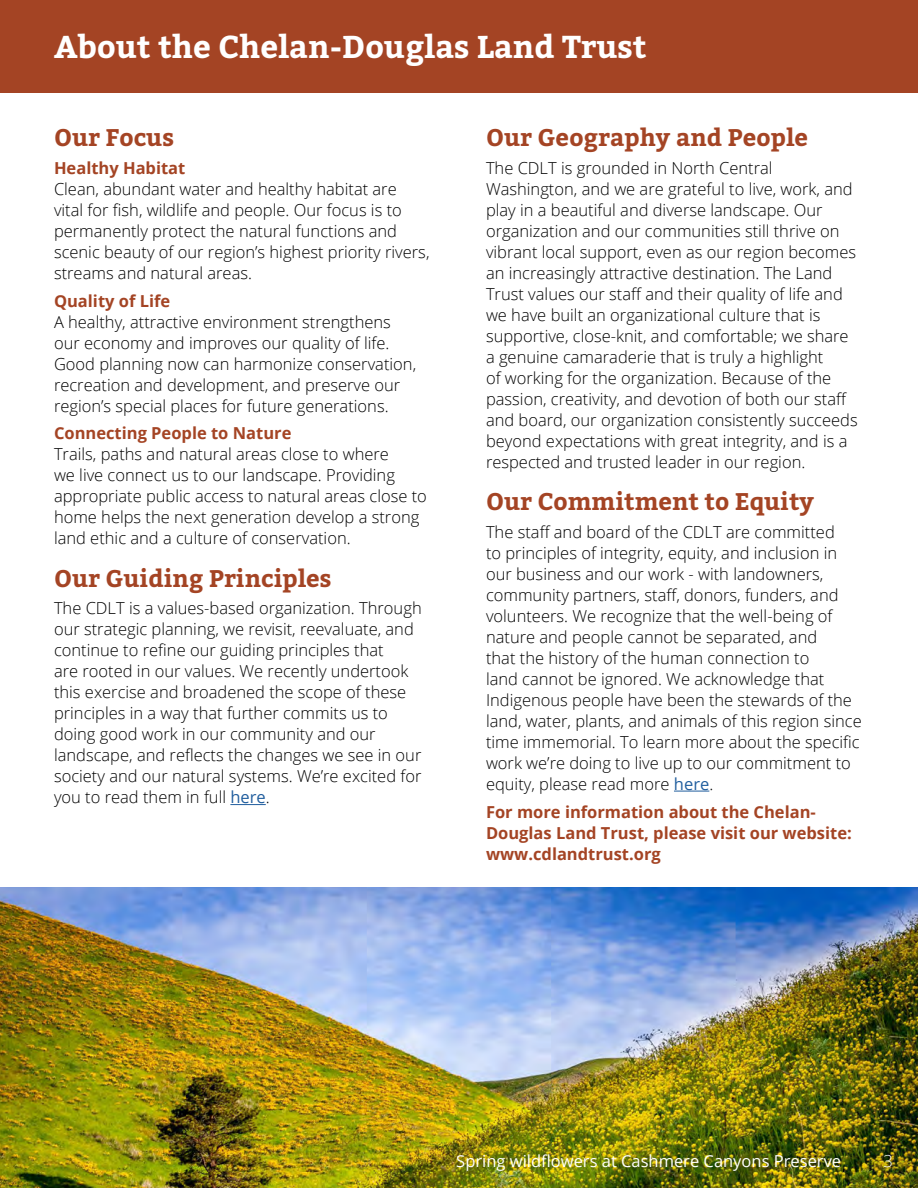
<style>
.page{position:relative;width:918px;height:1188px;background:#fff}
.page>*{position:absolute;margin:0;border:0;box-sizing:border-box;transform-origin:0 0}
.t1{font:700 31.5px "Bitter";color:#fff}
.t2{font:700 24px "Bitter";color:#a44424}
.t3{font:300 16.5px/21px "Open Sans";color:#000}
.t4{font:700 16.5px/21px "Open Sans";color:#a44424}
.t5{font:16.5px "Open Sans";color:#fff}
.t6{font:300 16.5px "Open Sans";color:#fff}
.s1{font-weight:400;color:#215e9e}
</style>
<div class="page">
<hr style="left:230px;top:804px;width:36px;height:1px;background:#215e9e">
<hr style="left:674px;top:791px;width:35px;height:1px;background:#215e9e">
<div style="left:0;top:0;width:918px;height:92px;background:#a44424"></div>
<img style="left:0;top:888px;width:918px;height:300px">
<h1 class="t1" style="left:54px;top:27px;width:594px">About the Chelan-Douglas Land Trust</h1>
<h2 class="t2" style="left:54px;top:122px;width:122px">Our Focus</h2>
<p class="t4" style="left:54px;top:157px;width:133px">Healthy Habitat</p>
<p class="t3" style="left:54px;top:178px;width:377px">Clean, abundant water and healthy habitat are vital for fish, wildlife and people. Our focus is to permanently protect the natural functions and scenic beauty of our region’s highest priority rivers, streams and natural areas.</p>
<p class="t4" style="left:54px;top:290px;width:118px">Quality of Life</p>
<p class="t3" style="left:54px;top:311px;width:364px">A healthy, attractive environment strengthens our economy and improves our quality of life.<br>Good planning now can harmonize conservation, recreation and development, and preserve our region’s special places for future generations.</p>
<p class="t4" style="left:54px;top:422px;width:239px">Connecting People to Nature</p>
<p class="t3" style="left:54px;top:443px;width:374px">Trails, paths and natural areas close to where<br>we live connect us to our landscape. Providing appropriate public access to natural areas close to home helps the next generation develop a strong land ethic and a culture of conservation.</p>
<h2 class="t2" style="left:54px;top:562px;width:279px">Our Guiding Principles</h2>
<p class="t3" style="left:54px;top:597px;width:369px">The CDLT is a values-based organization. Through our strategic planning, we revisit, reevaluate, and continue to refine our guiding principles that<br>are rooted in our values. We recently undertook this exercise and broadened the scope of these principles in a way that further commits us to doing good work in our community and our landscape, and reflects the changes we see in our society and our natural systems. We’re excited for you to read them in full <span class="s1">here</span>.</p>
<h2 class="t2" style="left:486px;top:122px;width:324px">Our Geography and People</h2>
<p class="t3" style="left:486px;top:157px;width:373px">The CDLT is grounded in North Central Washington, and we are grateful to live, work, and play in a beautiful and diverse landscape. Our organization and our communities still thrive on vibrant local support, even as our region becomes an increasingly attractive destination. The Land Trust values our staff and their quality of life and we have built an organizational culture that is supportive, close-knit, and comfortable; we share a genuine camaraderie that is truly a highlight<br>of working for the organization. Because of the passion, creativity, and devotion of both our staff and board, our organization consistently succeeds beyond expectations with great integrity, and is a respected and trusted leader in our region.</p>
<h2 class="t2" style="left:486px;top:486px;width:329px">Our Commitment to Equity</h2>
<p class="t3" style="left:486px;top:521px;width:377px">The staff and board of the CDLT are committed<br>to principles of integrity, equity, and inclusion in our business and our work - with landowners, community partners, staff, donors, funders, and volunteers. We recognize that the well-being of nature and people cannot be separated, and<br>that the history of the human connection to<br>land cannot be ignored. We acknowledge that Indigenous people have been the stewards of the land, water, plants, and animals of this region since time immemorial. To learn more about the specific work we’re doing to live up to our commitment to equity, please read more <span class="s1">here</span>.</p>
<p class="t4" style="left:486px;top:801px;width:367px">For more information about the Chelan-<br>Douglas Land Trust, please visit our website: www.cdlandtrust.org</p>
<p class="t5" style="left:456px;top:1150px;width:386px">Spring wildflowers at Cashmere Canyons Preserve</p>
<p class="t6" style="left:883px;top:1150px;width:11px">3</p>
</div>
